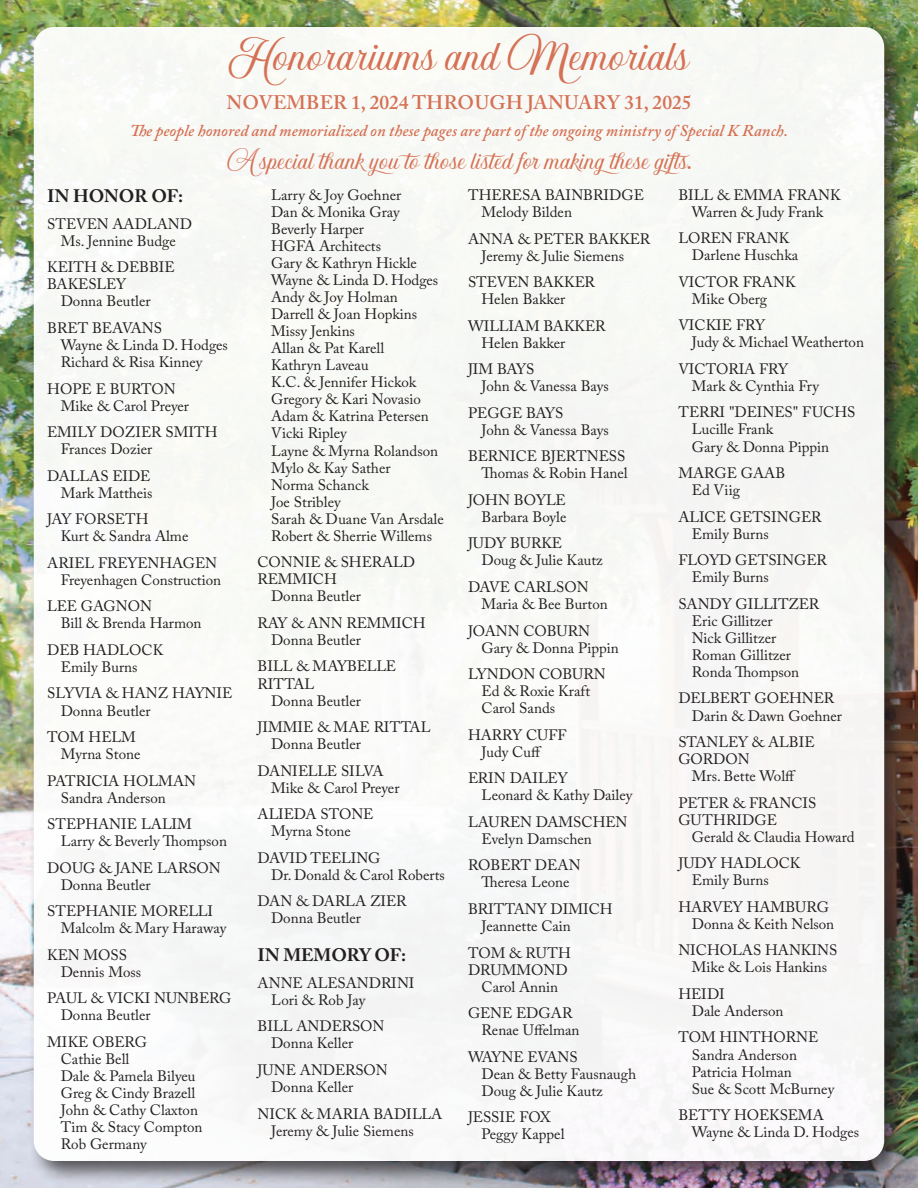
<style>
.page{position:relative;width:918px;height:1188px;background:#fff}
.page>*{position:absolute;margin:0;border:0;box-sizing:border-box;transform-origin:0 0}
.t1{font:36px "Nova Quinta PERSONALUSE";color:#d57154}
.t2{font:21px "Nova Quinta PERSONALUSE";color:#d57154}
.t3{font:600 19.5px "Adobe Caslon Pro";color:#d57154}
.t4{font:700 18px "Adobe Caslon Pro";color:#231f20}
.t5{font:italic 600 16.5px "Adobe Caslon Pro";color:#d57154}
.t6{font:15px/17.1px "Adobe Caslon Pro";color:#231f20}
</style>
<div class="page">
<img style="left:0;top:0;width:918px;height:1188px">
<div style="left:28px;top:21px;width:881px;height:1165px;background:#231f20;opacity:.75"></div>
<div style="left:34px;top:27px;width:850px;height:1134px;background:#f7f8f6;border-radius:20px"></div>
<hr style="left:917px;top:986px;width:1px;height:202px;background:#598f67">
<h1 class="t1" style="left:229px;top:37px;width:462px">Honorariums and Memorials</h1>
<h3 class="t3" style="left:227px;top:91px;width:467px">NOVEMBER 1, 2024 THROUGH JANUARY 31, 2025</h3>
<p class="t5" style="left:130px;top:120px;width:659px">The people honored and memorialized on these pages are part of the ongoing ministry of Special K Ranch.</p>
<h2 class="t2" style="left:227px;top:150px;width:470px">A special thank you to those listed for makingthese gifts.</h2>
<p class="t4" style="left:47px;top:185px;width:138px">IN HONOR OF:</p>
<p class="t6" style="left:47px;top:215px;width:146px;text-align:center">STEVEN AADLAND<br>Ms. Jennine Budge</p>
<p class="t6" style="left:47px;top:259px;width:129px">KEITH &amp; DEBBIE</p>
<p class="t6" style="left:47px;top:276px;width:80px">BAKESLEY</p>
<p class="t6" style="left:61px;top:293px;width:91px">Donna Beutler</p>
<p class="t6" style="left:61px;top:319px;width:169px;text-indent:-14px">BRET BEAVANS<br>Wayne &amp; Linda D. Hodges<br>Richard &amp; Risa Kinney</p>
<p class="t6" style="left:61px;top:380px;width:130px;text-indent:-14px">HOPE E BURTON<br>Mike &amp; Carol Preyer</p>
<p class="t6" style="left:61px;top:423px;width:158px;text-indent:-14px">EMILY DOZIER SMITH<br>Frances Dozier</p>
<p class="t6" style="left:47px;top:467px;width:107px;text-align:right">DALLAS EIDE<br>Mark Mattheis</p>
<p class="t6" style="left:61px;top:510px;width:129px;text-indent:-14px">JAY FORSETH<br>Kurt &amp; Sandra Alme</p>
<p class="t6" style="left:47px;top:554px;width:175px;text-align:right">ARIEL FREYENHAGEN<br>Freyenhagen Construction</p>
<p class="t6" style="left:61px;top:598px;width:142px;text-indent:-14px">LEE GAGNON<br>Bill &amp; Brenda Harmon</p>
<p class="t6" style="left:61px;top:641px;width:104px;text-indent:-14px">DEB HADLOCK<br>Emily Burns</p>
<p class="t6" style="left:61px;top:685px;width:173px;text-indent:-14px">SLYVIA &amp; HANZ HAYNIE<br>Donna Beutler</p>
<p class="t6" style="left:61px;top:728px;width:81px;text-indent:-14px">TOM HELM<br>Myrna Stone</p>
<p class="t6" style="left:61px;top:772px;width:137px;text-indent:-14px">PATRICIA HOLMAN<br>Sandra Anderson</p>
<p class="t6" style="left:61px;top:815px;width:168px;text-indent:-14px">STEPHANIE LALIM<br>Larry &amp; Beverly Thompson</p>
<p class="t6" style="left:61px;top:859px;width:162px;text-indent:-14px">DOUG &amp; JANE LARSON<br>Donna Beutler</p>
<p class="t6" style="left:61px;top:903px;width:167px;text-indent:-14px">STEPHANIE MORELLI<br>Malcolm &amp; Mary Haraway</p>
<p class="t6" style="left:61px;top:946px;width:82px;text-indent:-14px">KEN MOSS<br>Dennis Moss</p>
<p class="t6" style="left:61px;top:990px;width:172px;text-indent:-14px">PAUL &amp; VICKI NUNBERG<br>Donna Beutler</p>
<p class="t6" style="left:61px;top:1033px;width:143px;text-indent:-14px">MIKE OBERG<br>Cathie Bell<br>Dale &amp; Pamela Bilyeu<br>Greg &amp; Cindy Brazell<br>John &amp; Cathy Claxton<br>Tim &amp; Stacy Compton<br>Rob Germany</p>
<p class="t6" style="left:678px;top:186px;width:164px;text-align:center">BILL &amp; EMMA FRANK<br>Warren &amp; Judy Frank</p>
<p class="t6" style="left:692px;top:229px;width:108px;text-indent:-14px">LOREN FRANK<br>Darlene Huschka</p>
<p class="t6" style="left:692px;top:273px;width:105px;text-indent:-14px">VICTOR FRANK<br>Mike Oberg</p>
<p class="t6" style="left:692px;top:317px;width:174px;text-indent:-14px">VICKIE FRY<br>Judy &amp; Michael Weatherton</p>
<p class="t6" style="left:692px;top:360px;width:129px;text-indent:-14px">VICTORIA FRY<br>Mark &amp; Cynthia Fry</p>
<p class="t6" style="left:692px;top:404px;width:165px;text-indent:-14px">TERRI "DEINES" FUCHS<br>Lucille Frank<br>Gary &amp; Donna Pippin</p>
<p class="t6" style="left:692px;top:464px;width:95px;text-indent:-14px">MARGE GAAB<br>Ed Viig</p>
<p class="t6" style="left:692px;top:508px;width:131px;text-indent:-14px">ALICE GETSINGER<br>Emily Burns</p>
<p class="t6" style="left:692px;top:551px;width:137px;text-indent:-14px">FLOYD GETSINGER<br>Emily Burns</p>
<p class="t6" style="left:692px;top:595px;width:129px;text-indent:-14px">SANDY GILLITZER<br>Eric Gillitzer<br>Nick Gillitzer<br>Roman Gillitzer<br>Ronda Thompson</p>
<p class="t6" style="left:692px;top:690px;width:152px;text-indent:-14px">DELBERT GOEHNER<br>Darin &amp; Dawn Goehner</p>
<p class="t6" style="left:678px;top:733px;width:138px">STANLEY &amp; ALBIE<br>GORDON</p>
<p class="t6" style="left:678px;top:763px;width:139px;line-height:26.5px;text-align:center">Mrs. Bette Wolff<br>PETER &amp; FRANCIS</p>
<p class="t6" style="left:692px;top:811px;width:164px;text-indent:-14px">GUTHRIDGE<br>Gerald &amp; Claudia Howard</p>
<p class="t6" style="left:692px;top:855px;width:110px;text-indent:-14px">JUDY HADLOCK<br>Emily Burns</p>
<p class="t6" style="left:692px;top:898px;width:144px;text-indent:-14px">HARVEY HAMBURG<br>Donna &amp; Keith Nelson</p>
<p class="t6" style="left:678px;top:942px;width:160px;text-align:center">NICHOLAS HANKINS<br>Mike &amp; Lois Hankins</p>
<p class="t6" style="left:692px;top:985px;width:93px;text-indent:-14px">HEIDI<br>Dale Anderson</p>
<p class="t6" style="left:692px;top:1029px;width:144px;text-indent:-14px">TOM HINTHORNE<br>Sandra Anderson<br>Patricia Holman<br>Sue &amp; Scott McBurney</p>
<p class="t6" style="left:692px;top:1106px;width:169px;text-indent:-14px">BETTY HOEKSEMA<br>Wayne &amp; Linda D. Hodges</p>
<p class="t6" style="left:482px;top:186px;width:164px;text-indent:-14px">THERESA BAINBRIDGE<br>Melody Bilden</p>
<p class="t6" style="left:482px;top:230px;width:170px;text-indent:-14px">ANNA &amp; PETER BAKKER<br>Jeremy &amp; Julie Siemens</p>
<p class="t6" style="left:482px;top:273px;width:115px;text-indent:-14px">STEVEN BAKKER<br>Helen Bakker</p>
<p class="t6" style="left:482px;top:317px;width:126px;text-indent:-14px">WILLIAM BAKKER<br>Helen Bakker</p>
<p class="t6" style="left:482px;top:360px;width:129px;text-indent:-14px">JIM BAYS<br>John &amp; Vanessa Bays</p>
<p class="t6" style="left:482px;top:404px;width:129px;text-indent:-14px">PEGGE BAYS<br>John &amp; Vanessa Bays</p>
<p class="t6" style="left:468px;top:448px;width:161px;text-align:right">BERNICE BJERTNESS<br>Thomas &amp; Robin Hanel</p>
<p class="t6" style="left:468px;top:491px;width:100px;text-align:right">JOHN BOYLE<br>Barbara Boyle</p>
<p class="t6" style="left:482px;top:535px;width:123px;text-indent:-14px">JUDY BURKE<br>Doug &amp; Julie Kautz</p>
<p class="t6" style="left:482px;top:578px;width:128px;text-indent:-14px">DAVE CARLSON<br>Maria &amp; Bee Burton</p>
<p class="t6" style="left:482px;top:622px;width:139px;text-indent:-14px">JOANN COBURN<br>Gary &amp; Donna Pippin</p>
<p class="t6" style="left:482px;top:665px;width:126px;text-indent:-14px">LYNDON COBURN<br>Ed &amp; Roxie Kraft<br>Carol Sands</p>
<p class="t6" style="left:482px;top:726px;width:86px;text-indent:-14px">HARRY CUFF<br>Judy Cuff</p>
<p class="t6" style="left:482px;top:770px;width:153px;text-indent:-14px">ERIN DAILEY<br>Leonard &amp; Kathy Dailey</p>
<p class="t6" style="left:482px;top:813px;width:148px;text-indent:-14px">LAUREN DAMSCHEN<br>Evelyn Damschen</p>
<p class="t6" style="left:468px;top:857px;width:114px;text-align:center">ROBERT DEAN<br>Theresa Leone</p>
<p class="t6" style="left:482px;top:900px;width:133px;text-indent:-14px">BRITTANY DIMICH<br>Jeannette Cain</p>
<p class="t6" style="left:468px;top:944px;width:105px;text-align:center">TOM &amp; RUTH<br>DRUMMOND<br>Carol Annin</p>
<p class="t6" style="left:482px;top:1004px;width:100px;text-indent:-14px">GENE EDGAR<br>Renae Uffelman</p>
<p class="t6" style="left:482px;top:1048px;width:156px;text-indent:-14px">WAYNE EVANS<br>Dean &amp; Betty Fausnaugh<br>Doug &amp; Julie Kautz</p>
<p class="t6" style="left:482px;top:1109px;width:85px;text-indent:-14px">JESSIE FOX<br>Peggy Kappel</p>
<p class="t6" style="left:271px;top:186px;width:174px">Larry &amp; Joy Goehner<br>Dan &amp; Monika Gray<br>Beverly Harper<br>HGFA Architects<br>Gary &amp; Kathryn Hickle<br>Wayne &amp; Linda D. Hodges<br>Andy &amp; Joy Holman<br>Darrell &amp; Joan Hopkins<br>Missy Jenkins<br>Allan &amp; Pat Karell<br>Kathryn Laveau<br>K.C. &amp; Jennifer Hickok<br>Gregory &amp; Kari Novasio<br>Adam &amp; Katrina Petersen<br>Vicki Ripley<br>Layne &amp; Myrna Rolandson<br>Mylo &amp; Kay Sather<br>Norma Schanck<br>Joe Stribley<br>Sarah &amp; Duane Van Arsdale<br>Robert &amp; Sherrie Willems</p>
<p class="t6" style="left:258px;top:554px;width:159px">CONNIE &amp; SHERALD</p>
<p class="t6" style="left:258px;top:571px;width:81px">REMMICH</p>
<p class="t6" style="left:271px;top:588px;width:91px">Donna Beutler</p>
<p class="t6" style="left:271px;top:614px;width:156px;text-indent:-14px">RAY &amp; ANN REMMICH<br>Donna Beutler</p>
<p class="t6" style="left:258px;top:658px;width:140px">BILL &amp; MAYBELLE</p>
<p class="t6" style="left:258px;top:675px;width:58px">RITTAL</p>
<p class="t6" style="left:271px;top:692px;width:91px">Donna Beutler</p>
<p class="t6" style="left:271px;top:718px;width:161px;text-indent:-14px">JIMMIE &amp; MAE RITTAL<br>Donna Beutler</p>
<p class="t6" style="left:271px;top:762px;width:130px;text-indent:-14px">DANIELLE SILVA<br>Mike &amp; Carol Preyer</p>
<p class="t6" style="left:271px;top:806px;width:104px;text-indent:-14px">ALIEDA STONE<br>Myrna Stone</p>
<p class="t6" style="left:271px;top:849px;width:175px;text-indent:-13px">DAVID TEELING<br>Dr. Donald &amp; Carol Roberts</p>
<p class="t6" style="left:271px;top:893px;width:137px;text-indent:-14px">DAN &amp; DARLA ZIER<br>Donna Beutler</p>
<p class="t4" style="left:258px;top:945px;width:150px">IN MEMORY OF:</p>
<p class="t6" style="left:271px;top:974px;width:145px;text-indent:-14px">ANNE ALESANDRINI<br>Lori &amp; Rob Jay</p>
<p class="t6" style="left:271px;top:1018px;width:115px;text-indent:-14px">BILL ANDERSON<br>Donna Keller</p>
<p class="t6" style="left:271px;top:1061px;width:118px;text-indent:-14px">JUNE ANDERSON<br>Donna Keller</p>
<p class="t6" style="left:271px;top:1105px;width:173px;text-indent:-14px">NICK &amp; MARIA BADILLA<br>Jeremy &amp; Julie Siemens</p>
</div>
